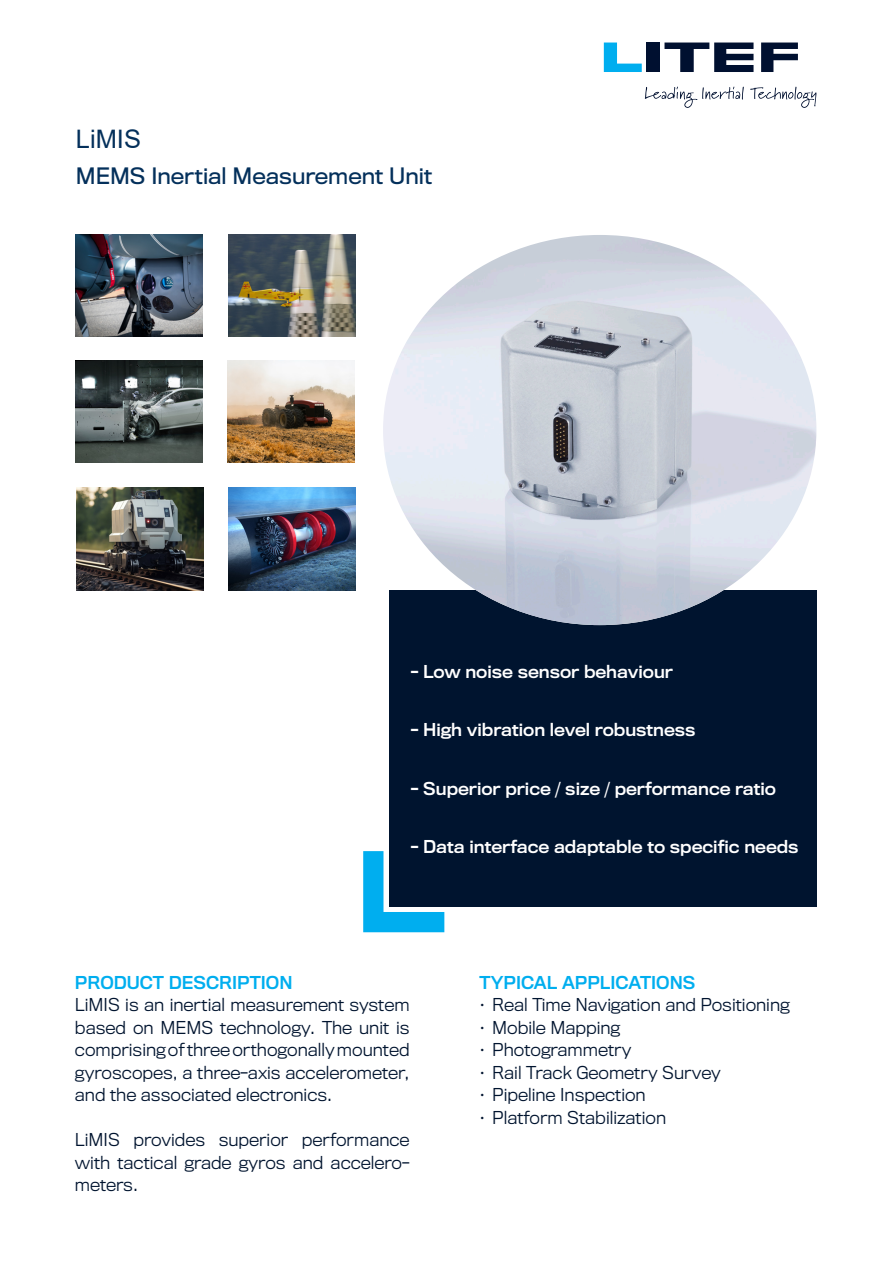
<style>
.page{position:relative;width:893px;height:1263px;background:#fff}
.page>*{position:absolute;margin:0;border:0;box-sizing:border-box;transform-origin:0 0}
.t1{font:25.5px "Arial";color:#04305b}
.t2{font:21px "Titling Gothic FB";color:#04305b}
.t3{font:300 16.5px/22.5px "Titling Gothic FB";color:#00142f;text-align:justify}
.t4{font:16.5px "Titling Gothic FB Standard";color:#fff}
.t5{font:16.5px "Titling Gothic FB Standard";color:#00aeef}
</style>
<div class="page">
<img style="left:229px;top:234px;width:126px;height:102px">
<div style="left:389px;top:590px;width:427px;height:317px;background:#00142f"></div>
<svg style="left:363px;top:851px;width:81px;height:81px"></svg>
<div style="left:647px;top:43px;width:13px;height:29px;background:#001030"></div>
<svg style="left:604px;top:43px;width:38px;height:29px"></svg>
<svg style="left:761px;top:43px;width:37px;height:29px"></svg>
<svg style="left:664px;top:43px;width:89px;height:29px"></svg>
<svg style="left:645px;top:87px;width:99px;height:21px"></svg>
<svg style="left:750px;top:87px;width:66px;height:21px"></svg>
<img style="left:383px;top:235px;width:433px;height:390px">
<img style="left:229px;top:488px;width:126px;height:102px">
<img style="left:77px;top:488px;width:126px;height:102px">
<img style="left:228px;top:360px;width:127px;height:102px">
<img style="left:76px;top:360px;width:127px;height:102px">
<img style="left:76px;top:234px;width:127px;height:102px">
<h1 class="t1" style="left:76px;top:121px;width:67px">LiMIS</h1>
<p class="t2" style="left:76px;top:163px;width:358px">MEMS Inertial Measurement Unit</p>
<p class="t4" style="left:411px;top:661px;width:264px">- Low noise sensor behaviour</p>
<p class="t4" style="left:411px;top:720px;width:286px">- High vibration level robustness</p>
<p class="t4" style="left:411px;top:778px;width:367px">- Superior price / size / performance ratio</p>
<p class="t4" style="left:411px;top:837px;width:389px">- Data interface adaptable to specific needs</p>
<p class="t5" style="left:75px;top:972px;width:219px">PRODUCT DESCRIPTION</p>
<p class="t3" style="left:75px;top:994px;width:336px">LiMIS is an inertial measurement system based on MEMS technology. The unit is comprising of three orthogonally mounted gyroscopes, a three-axis accelerometer, and the associated electronics.</p>
<p class="t3" style="left:75px;top:1129px;width:336px">LiMIS provides superior performance with tactical grade gyros and accelero&shy;meters.</p>
<p class="t5" style="left:479px;top:972px;width:217px">TYPICAL APPLICATIONS</p>
<p class="t3" style="left:479px;top:994px;width:312px">• Real Time Navigation and Positioning</p>
<p class="t3" style="left:479px;top:1016px;width:142px">• Mobile Mapping</p>
<p class="t3" style="left:479px;top:1039px;width:154px">• Photogrammetry</p>
<p class="t3" style="left:479px;top:1061px;width:243px">• Rail Track Geometry Survey</p>
<p class="t3" style="left:479px;top:1084px;width:168px">• Pipeline Inspection</p>
<p class="t3" style="left:479px;top:1106px;width:188px">• Platform Stabilization</p>
</div>
